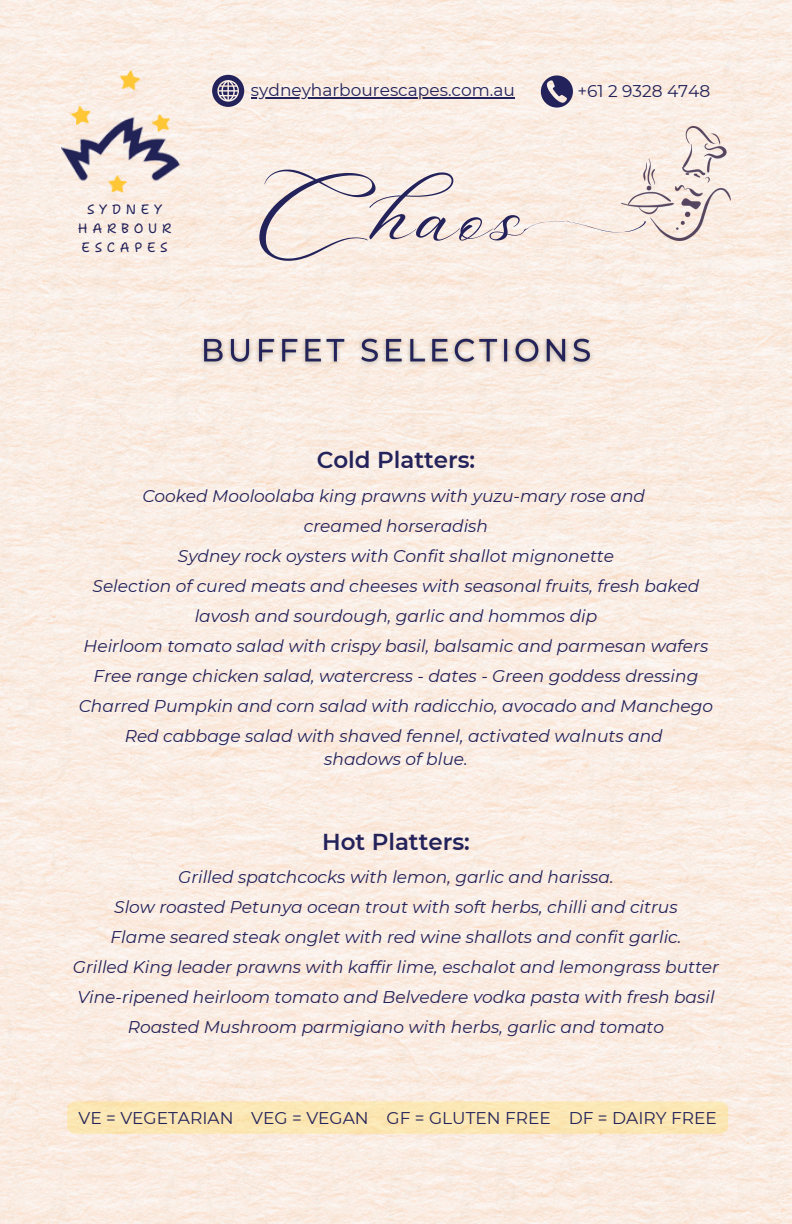
<style>
.page{position:relative;width:792px;height:1224px;background:#fff}
.page>*{position:absolute;margin:0;border:0;box-sizing:border-box;transform-origin:0 0}
.t1{font:55.6px "Aniyah";color:#23225a}
.t2{font:50.6px "Aniyah";color:#23225a}
.t3{font:600 23px "Montserrat";color:#23225a}
.t4{font:italic 17px/30px "Montserrat";color:#23225a;text-align:center}
.t5{font:17px "Montserrat";color:#23225a}
.t6{font:13.6px/19px "Shantell Sans";letter-spacing:.345em;color:#23225a;text-align:center}
</style>
<div class="page">
<img style="left:0;top:0;width:792px;height:1224px">
<img style="left:196px;top:332px;width:403px;height:39px">
<div style="left:67px;top:1101px;width:661px;height:33px;background:#fbe6b4;border-radius:8px"></div>
<img style="left:61px;top:59px;width:127px;height:146px">
<img style="left:621px;top:127px;width:110px;height:114px">
<svg style="left:523px;top:216px;width:123px;height:21px;background:#f6e9e1"></svg>
<hr style="left:251px;top:97px;width:264px;height:2px;background:#23225a">
<svg style="left:541px;top:75px;width:32px;height:33px"></svg>
<svg style="left:212px;top:75px;width:32px;height:32px"></svg>
<p class="t6" style="left:78px;top:200px;width:94px">SYDNEY<br>HARBOUR<br>ESCAPES</p>
<p class="t5" style="left:251px;top:79px;width:265px">sydneyharbourescapes.com.au</p>
<h1 class="t5" style="left:577px;top:81px;width:134px">+61 2 9328 4748</h1>
<p class="t1" style="left:258px;top:204px;width:110px">C</p>
<h4 class="t2" style="left:376px;top:197px;width:150px">haos</h4>
<p class="t3" style="left:317px;top:446px;width:160px">Cold Platters:</p>
<p class="t4" style="left:79px;top:481px;width:636px">Cooked Mooloolaba king prawns with yuzu-mary rose and<br>creamed horseradish<br>Sydney rock oysters with Confit shallot mignonette<br>Selection of cured meats and cheeses with seasonal fruits, fresh baked lavosh and sourdough, garlic and hommos dip<br>Heirloom tomato salad with crispy basil, balsamic and parmesan wafers Free range chicken salad, watercress - dates - Green goddess dressing Charred Pumpkin and corn salad with radicchio, avocado and Manchego Red cabbage salad with shaved fennel, activated walnuts and</p>
<p class="t4" style="left:324px;top:744px;width:145px">shadows of blue.</p>
<p class="t3" style="left:322px;top:827px;width:149px">Hot Platters:</p>
<p class="t4" style="left:73px;top:862px;width:648px">Grilled spatchcocks with lemon, garlic and harissa.<br>Slow roasted Petunya ocean trout with soft herbs, chilli and citrus<br>Flame seared steak onglet with red wine shallots and confit garlic.<br>Grilled King leader prawns with kaffir lime, eschalot and lemongrass butter Vine-ripened heirloom tomato and Belvedere vodka pasta with fresh basil Roasted Mushroom parmigiano with herbs, garlic and tomato</p>
<p class="t5" style="left:79px;top:1107px;width:640px">VE = VEGETARIAN VEG = VEGAN GF = GLUTEN FREE DF = DAIRY FREE</p>
</div>
